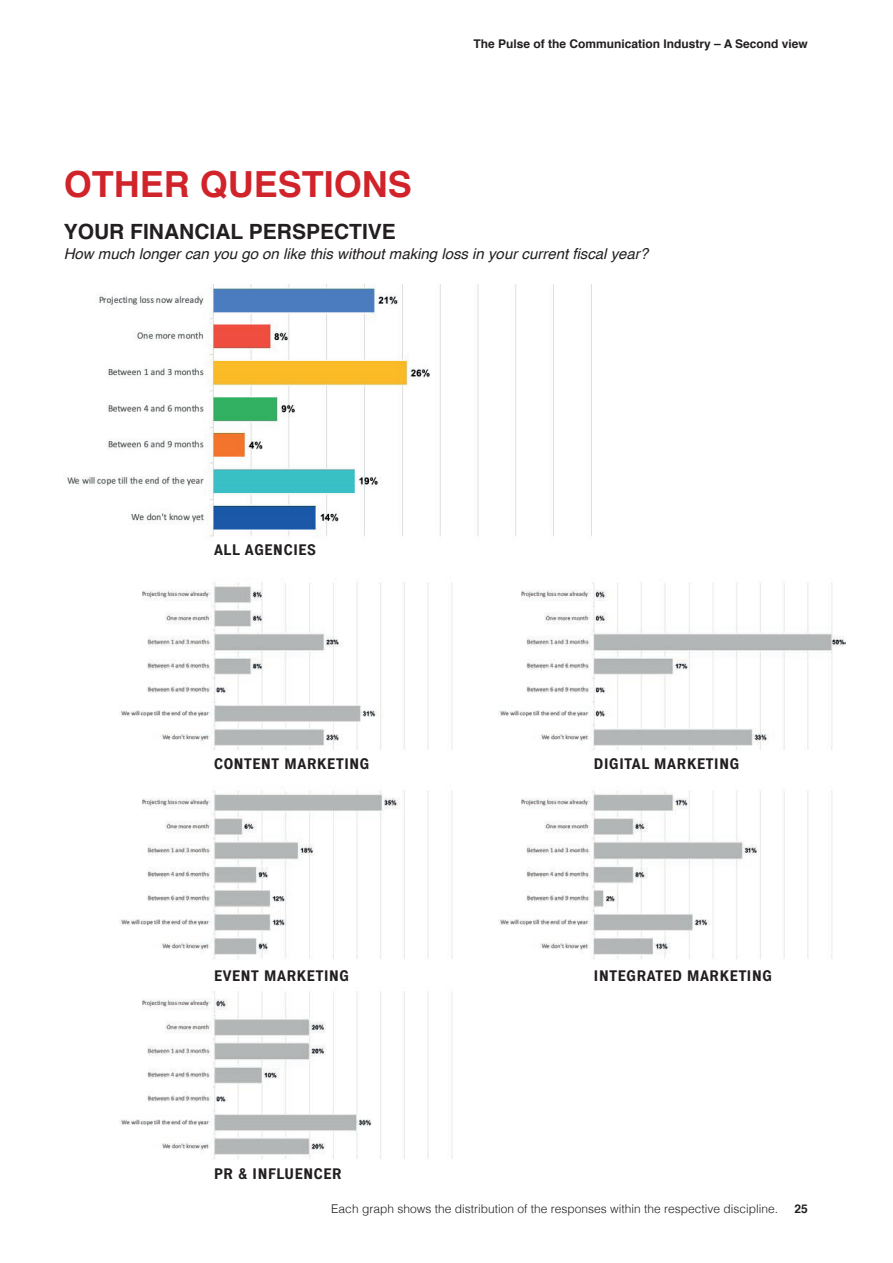
<style>
.page{position:relative;width:893px;height:1263px;background:#fff}
.page>*{position:absolute;margin:0;border:0;box-sizing:border-box;transform-origin:0 0}
.t1{font:700 36px "Helvetica";color:#d1232a}
.t2{font:700 21px "Helvetica";color:#231f20}
.t3{font:700 15px "Executive";color:#231f20}
.t4{font:italic 15px "Helvetica";color:#231f20}
.t5{font:300 12px "Helvetica";color:#231f20}
.t6{font:700 12px "Helvetica";color:#231f20}
</style>
<div class="page">
<img style="left:67px;top:284px;width:525px;height:253px">
<img style="left:119px;top:582px;width:334px;height:168px">
<img style="left:119px;top:790px;width:334px;height:169px">
<img style="left:119px;top:991px;width:334px;height:169px">
<img style="left:500px;top:582px;width:346px;height:168px">
<img style="left:500px;top:790px;width:333px;height:169px">
<p class="t6" style="left:473px;top:34px;width:336px">The Pulse of the Communication Industry – A Second view</p>
<h1 class="t1" style="left:64px;top:155px;width:350px">OTHER QUESTIONS</h1>
<h2 class="t2" style="left:64px;top:215px;width:334px">YOUR FINANCIAL PERSPECTIVE</h2>
<p class="t4" style="left:64px;top:242px;width:586px">How much longer can you go on like this without making loss in your current fiscal year?</p>
<p class="t3" style="left:214px;top:540px;width:104px">ALL AGENCIES</p>
<p class="t3" style="left:214px;top:754px;width:158px">CONTENT MARKETING</p>
<p class="t3" style="left:594px;top:754px;width:148px">DIGITAL MARKETING</p>
<p class="t3" style="left:214px;top:966px;width:137px">EVENT MARKETING</p>
<p class="t3" style="left:594px;top:966px;width:180px">INTEGRATED MARKETING</p>
<p class="t3" style="left:214px;top:1164px;width:130px">PR &amp; INFLUENCER</p>
<p class="t5" style="left:331px;top:1199px;width:448px">Each graph shows the distribution of the responses within the respective discipline.</p>
<p class="t6" style="left:795px;top:1199px;width:15px">25</p>
</div>
